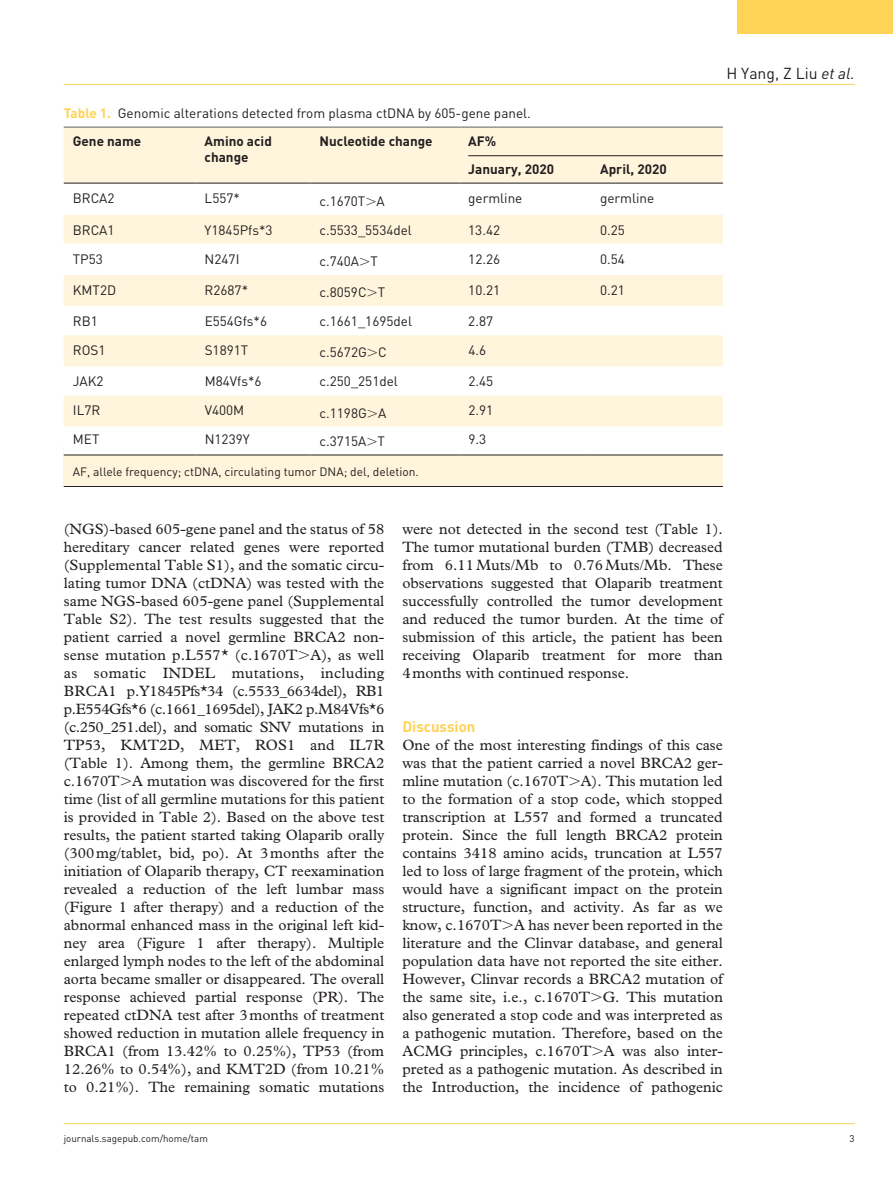
<style>
.page{position:relative;width:893px;height:1191px;background:#fff}
.page>*{position:absolute;margin:0;border:0;box-sizing:border-box;transform-origin:0 0}
.t1{font:15.75px "DIN";color:#231f20}
.t2{font:15px/18px "Plantin Std";color:#231f20;text-align:justify}
.t3{font:700 15px "DIN";color:#fed356}
.t4{font:13.5px/28.5px "DIN";color:#231f20}
.t5{font:700 13.5px/15.8px "DIN";color:#231f20}
.t6{font:12px "DIN";color:#231f20}
.t7{font:9.75px "DIN";color:#231f20}
.s1{font-weight:700;color:#fed356}
.s2{font-weight:700}
.s3{font-style:italic}
</style>
<div class="page">
<hr style="left:64px;top:84px;width:791px;height:1px;background:#fed356">
<hr style="left:64px;top:1123px;width:791px;height:1px;background:#fed356">
<div style="left:738px;top:0;width:155px;height:34px;background:#fed356"></div>
<div style="left:64px;top:446px;width:659px;height:40px;background:#fef5dc"></div>
<hr style="left:64px;top:127px;width:659px;height:1px;background:#231f20">
<hr style="left:64px;top:486px;width:659px;height:1px;background:#231f20">
<div style="left:64px;top:128px;width:659px;height:55px;background:#fef5dc"></div>
<svg style="left:64px;top:215px;width:659px;height:239px"></svg>
<hr style="left:64px;top:183px;width:132px;height:1px;background:#231f20">
<hr style="left:310px;top:183px;width:149px;height:1px;background:#231f20">
<hr style="left:459px;top:183px;width:132px;height:1px;background:#231f20">
<hr style="left:591px;top:183px;width:132px;height:1px;background:#231f20">
<hr style="left:64px;top:454px;width:132px;height:1px;background:#231f20">
<hr style="left:196px;top:454px;width:114px;height:1px;background:#231f20">
<hr style="left:310px;top:454px;width:149px;height:1px;background:#231f20">
<hr style="left:459px;top:454px;width:132px;height:1px;background:#231f20">
<hr style="left:591px;top:454px;width:132px;height:1px;background:#231f20">
<hr style="left:196px;top:183px;width:114px;height:1px;background:#231f20">
<hr style="left:468px;top:155px;width:255px;height:1px;background:#231f20">
<svg style="left:360px;top:258px;width:9px;height:7px"></svg>
<svg style="left:368px;top:289px;width:9px;height:8px"></svg>
<svg style="left:368px;top:349px;width:9px;height:8px"></svg>
<svg style="left:368px;top:409px;width:9px;height:8px"></svg>
<svg style="left:367px;top:438px;width:9px;height:7px"></svg>
<p class="t4" style="left:73px;top:98px;width:460px;text-indent:-9px"><span class="s1">Table 1.</span> Genomic alterations detected from plasma ctDNA by 605-gene panel.<br><span class="s2">Gene name</span></p>
<p class="t5" style="left:205px;top:133px;width:69px">Amino acid change</p>
<p class="t5" style="left:320px;top:133px;width:115px">Nucleotide change</p>
<p class="t5" style="left:468px;top:127px;width:87px;line-height:27.8px">AF%<br>January, 2020</p>
<p class="t5" style="left:600px;top:161px;width:68px">April, 2020</p>
<p class="t4" style="left:73px;top:184px;width:43px">BRCA2</p>
<p class="t4" style="left:205px;top:184px;width:37px">L557*</p>
<p class="t4" style="left:320px;top:186px;width:67px">c.1670T A</p>
<p class="t4" style="left:468px;top:184px;width:56px">germline</p>
<p class="t4" style="left:600px;top:184px;width:56px">germline</p>
<p class="t4" style="left:73px;top:215px;width:43px">BRCA1</p>
<p class="t4" style="left:205px;top:215px;width:70px">Y1845Pfs*3</p>
<p class="t4" style="left:320px;top:215px;width:94px">c.5533_5534del</p>
<p class="t4" style="left:468px;top:215px;width:33px">13.42</p>
<p class="t4" style="left:600px;top:215px;width:26px">0.25</p>
<p class="t4" style="left:73px;top:244px;width:31px">TP53</p>
<p class="t4" style="left:205px;top:244px;width:36px">N247I</p>
<p class="t4" style="left:320px;top:247px;width:60px">c.740A T</p>
<p class="t4" style="left:468px;top:244px;width:33px">12.26</p>
<p class="t4" style="left:600px;top:244px;width:26px">0.54</p>
<p class="t4" style="left:73px;top:275px;width:45px">KMT2D</p>
<p class="t4" style="left:205px;top:275px;width:45px">R2687*</p>
<p class="t4" style="left:320px;top:278px;width:67px">c.8059C T</p>
<p class="t4" style="left:468px;top:275px;width:33px">10.21</p>
<p class="t4" style="left:600px;top:275px;width:26px">0.21</p>
<p class="t4" style="left:73px;top:307px;width:26px">RB1</p>
<p class="t4" style="left:205px;top:307px;width:64px">E554Gfs*6</p>
<p class="t4" style="left:320px;top:307px;width:94px">c.1661_1695del</p>
<p class="t4" style="left:468px;top:307px;width:26px">2.87</p>
<p class="t4" style="left:73px;top:336px;width:34px">ROS1</p>
<p class="t4" style="left:205px;top:336px;width:45px">S1891T</p>
<p class="t4" style="left:320px;top:338px;width:69px">c.5672G C</p>
<p class="t4" style="left:468px;top:336px;width:19px">4.6</p>
<p class="t4" style="left:73px;top:367px;width:32px">JAK2</p>
<p class="t4" style="left:205px;top:367px;width:58px">M84Vfs*6</p>
<p class="t4" style="left:320px;top:367px;width:80px">c.250_251del</p>
<p class="t4" style="left:468px;top:367px;width:26px">2.45</p>
<p class="t4" style="left:73px;top:396px;width:29px">IL7R</p>
<p class="t4" style="left:205px;top:396px;width:41px">V400M</p>
<p class="t4" style="left:320px;top:398px;width:68px">c.1198G A</p>
<p class="t4" style="left:468px;top:396px;width:26px">2.91</p>
<p class="t4" style="left:73px;top:424px;width:28px">MET</p>
<p class="t4" style="left:205px;top:424px;width:47px">N1239Y</p>
<p class="t4" style="left:320px;top:426px;width:67px">c.3715A T</p>
<p class="t4" style="left:468px;top:424px;width:19px">9.3</p>
<p class="t6" style="left:73px;top:464px;width:347px">AF, allele frequency; ctDNA, circulating tumor DNA; del, deletion.</p>
<p class="t1" style="left:726px;top:63px;width:130px">H Yang, Z Liu <span class="s3">et al.</span></p>
<p class="t2" style="left:64px;top:520px;width:322px">(NGS)-based 605-gene panel and the status of 58 hereditary cancer related genes were reported (Supplemental Table S1), and the somatic circu&shy;lating tumor DNA (ctDNA) was tested with the same NGS-based 605-gene panel (Supplemental Table S2). The test results suggested that the patient carried a novel germline BRCA2 non&shy;sense mutation p.L557* (c.1670T A), as well as somatic INDEL mutations, including BRCA1 p.Y1845Pfs*34 (c.5533_6634del), RB1 p.E554Gfs*6 (c.1661_1695del), JAK2 p.M84Vfs*6 (c.250_251.del), and somatic SNV mutations in TP53, KMT2D, MET, ROS1 and IL7R (Table 1). Among them, the germline BRCA2 c.1670T A mutation was discovered for the first time (list of all germline mutations for this patient is provided in Table 2). Based on the above test results, the patient started taking Olaparib orally (300mg/tablet, bid, po). At 3months after the initiation of Olaparib therapy, CT reexamination revealed a reduction of the left lumbar mass (Figure 1 after therapy) and a reduction of the abnormal enhanced mass in the original left kid&shy;ney area (Figure 1 after therapy). Multiple enlarged lymph nodes to the left of the abdominal aorta became smaller or disappeared. The overall response achieved partial response (PR). The repeated ctDNA test after 3months of treatment showed reduction in mutation allele frequency in BRCA1 (from 13.42% to 0.25%), TP53 (from 12.26% to 0.54%), and KMT2D (from 10.21% to 0.21%). The remaining somatic mutations</p>
<p class="t2" style="left:402px;top:520px;width:322px">were not detected in the second test (Table 1).<br>The tumor mutational burden (TMB) decreased from 6.11Muts/Mb to 0.76Muts/Mb. These observations suggested that Olaparib treatment successfully controlled the tumor development and reduced the tumor burden. At the time of submission of this article, the patient has been receiving Olaparib treatment for more than 4months with continued response.</p>
<p class="t3" style="left:402px;top:717px;width:75px">Discussion</p>
<p class="t2" style="left:402px;top:736px;width:322px">One of the most interesting findings of this case was that the patient carried a novel BRCA2 ger&shy;mline mutation (c.1670T A). This mutation led to the formation of a stop code, which stopped transcription at L557 and formed a truncated protein. Since the full length BRCA2 protein contains 3418 amino acids, truncation at L557 led to loss of large fragment of the protein, which would have a significant impact on the protein structure, function, and activity. As far as we know, c.1670T A has never been reported in the literature and the Clinvar database, and general population data have not reported the site either.<br>However, Clinvar records a BRCA2 mutation of the same site, i.e., c.1670T G. This mutation also generated a stop code and was interpreted as a pathogenic mutation. Therefore, based on the ACMG principles, c.1670T A was also inter&shy;preted as a pathogenic mutation. As described in the Introduction, the incidence of pathogenic</p>
<p class="t7" style="left:64px;top:1132px;width:146px">journals.sagepub.com/home/tam</p>
<p class="t7" style="left:850px;top:1132px;width:7px">3</p>
</div>
